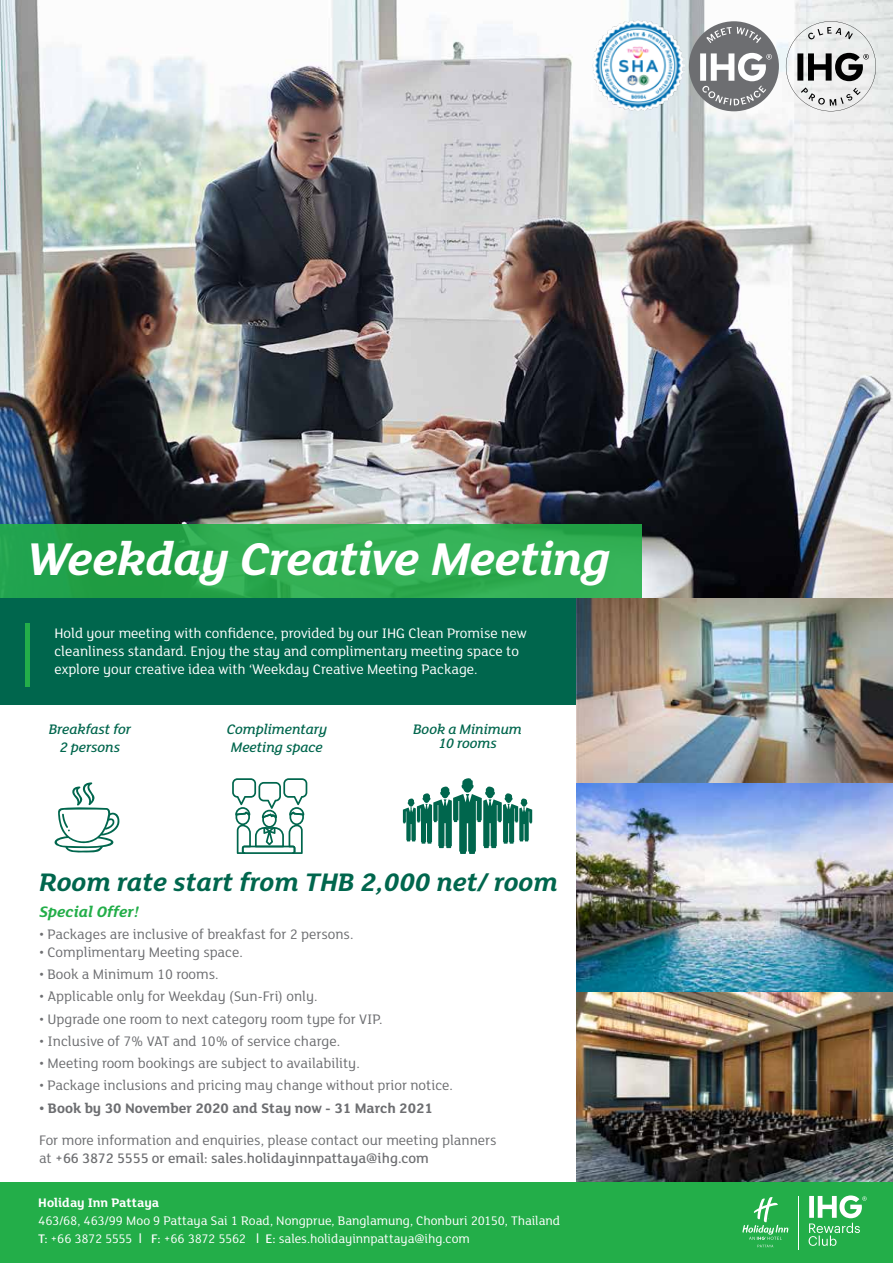
<style>
.page{position:relative;width:893px;height:1263px;background:#fff}
.page>*{position:absolute;margin:0;border:0;box-sizing:border-box;transform-origin:0 0}
.t1{font:italic 700 49.95px "FS Lola";letter-spacing:-.015em;color:#fff}
.t2{font:italic 700 27.6px "FS Lola";color:#00664d}
.t3{font:italic 700 16.5px "FS Lola";color:#23ae49}
.t4{font:15px/18px "FS Lola";color:#6d6e71}
.t5{font:15px/18px "FS Lola";color:#fff}
.t6{font:italic 500 15px/17.7px "FS Lola";color:#00664d;text-align:center}
.t7{font:700 15px "FS Lola";color:#6d6e71}
.t8{font:13.5px/18px "FS Lola";letter-spacing:-.005em;color:#fff}
.t9{font:700 13.5px "FS Lola";color:#fff}
.s1{font-weight:500}
.s2{font-family:"Graphik"}
</style>
<div class="page">
<img style="left:0;top:0;width:893px;height:598px">
<div style="left:0;top:598px;width:577px;height:107px;background:#00664d"></div>
<div style="left:1px;top:524px;width:641px;height:74px;background:linear-gradient(to bottom,#2daa50,#2daa50)"></div>
<img style="left:577px;top:598px;width:316px;height:584px">
<div style="left:0;top:1182px;width:893px;height:81px;background:#23ae49"></div>
<hr style="left:26px;top:623px;width:4px;height:63px;background:#23ae49">
<svg style="left:742px;top:1197px;width:47px;height:50px"></svg>
<hr style="left:799px;top:1196px;width:1px;height:54px;background:#fff">
<svg style="left:786px;top:21px;width:90px;height:90px"></svg>
<img style="left:592px;top:20px;width:93px;height:93px">
<svg style="left:809px;top:1195px;width:58px;height:51px"></svg>
<svg style="left:54px;top:782px;width:66px;height:71px"></svg>
<div style="left:689px;top:21px;width:90px;height:90px;background:#6d6e71;border-radius:50%"></div>
<svg style="left:706px;top:27px;width:25px;height:16px"></svg>
<svg style="left:737px;top:27px;width:24px;height:16px"></svg>
<svg style="left:700px;top:53px;width:72px;height:52px"></svg>
<svg style="left:232px;top:778px;width:75px;height:76px"></svg>
<svg style="left:403px;top:778px;width:129px;height:76px"></svg>
<h1 class="t1" style="left:27px;top:525px;width:585px">Weekday Creative Meeting</h1>
<p class="t5" style="left:54px;top:624px;width:474px">Hold your meeting with confidence, provided by our IHG Clean Promise new cleanliness standard. Enjoy the stay and complimentary meeting space to explore your creative idea with ‘Weekday Creative Meeting Package.</p>
<p class="t6" style="left:227px;top:720px;width:102px;text-align:left">Complimentary<br>Meeting space</p>
<p class="t6" style="left:49px;top:720px;width:84px">Breakfast for<br>2 persons</p>
<p class="t6" style="left:413px;top:722px;width:110px;line-height:13.5px">Book a Minimum<br>10 rooms</p>
<h2 class="t2" style="left:39px;top:863px;width:520px">Room rate start from THB 2,000 net/ room</h2>
<p class="t3" style="left:39px;top:900px;width:102px">Special Offer!</p>
<p class="t4" style="left:39px;top:924px;width:316px">• Packages are inclusive of breakfast for 2 persons.</p>
<p class="t4" style="left:39px;top:942px;width:205px">• Complimentary Meeting space.</p>
<p class="t4" style="left:39px;top:964px;width:181px">• Book a Minimum 10 rooms.</p>
<p class="t4" style="left:39px;top:987px;width:280px">• Applicable only for Weekday (Sun-Fri) only.</p>
<p class="t4" style="left:39px;top:1009px;width:345px">• Upgrade one room to next category room type for VIP.</p>
<p class="t4" style="left:39px;top:1031px;width:303px">• Inclusive of 7% VAT and 10% of service charge.</p>
<p class="t4" style="left:39px;top:1053px;width:322px">• Meeting room bookings are subject to availability.</p>
<p class="t4" style="left:39px;top:1076px;width:415px">• Package inclusions and pricing may change without prior notice.</p>
<p class="t7" style="left:39px;top:1097px;width:395px">• Book by 30 November 2020 and Stay now - 31 March 2021</p>
<p class="t4" style="left:39px;top:1130px;width:459px">For more information and enquiries, please contact our meeting planners at <span class="s1">+66 3872 5555 or email: sales.holidayinnpattaya@ihg.com</span></p>
<p class="t9" style="left:38px;top:1193px;width:122px">Holiday Inn Pattaya</p>
<p class="t8" style="left:38px;top:1211px;width:523px">463/68, 463/99 Moo 9 Pattaya Sai 1 Road, Nongprue, Banglamung, Chonburi 20150, Thailand<br><span class="s1">T:</span> +66 3872 5555 <span class="s2">I</span> <span class="s1">F:</span> +66 3872 5562 <span class="s2">I</span> <span class="s1">E:</span> sales.holidayinnpattaya@ihg.com</p>
</div>
